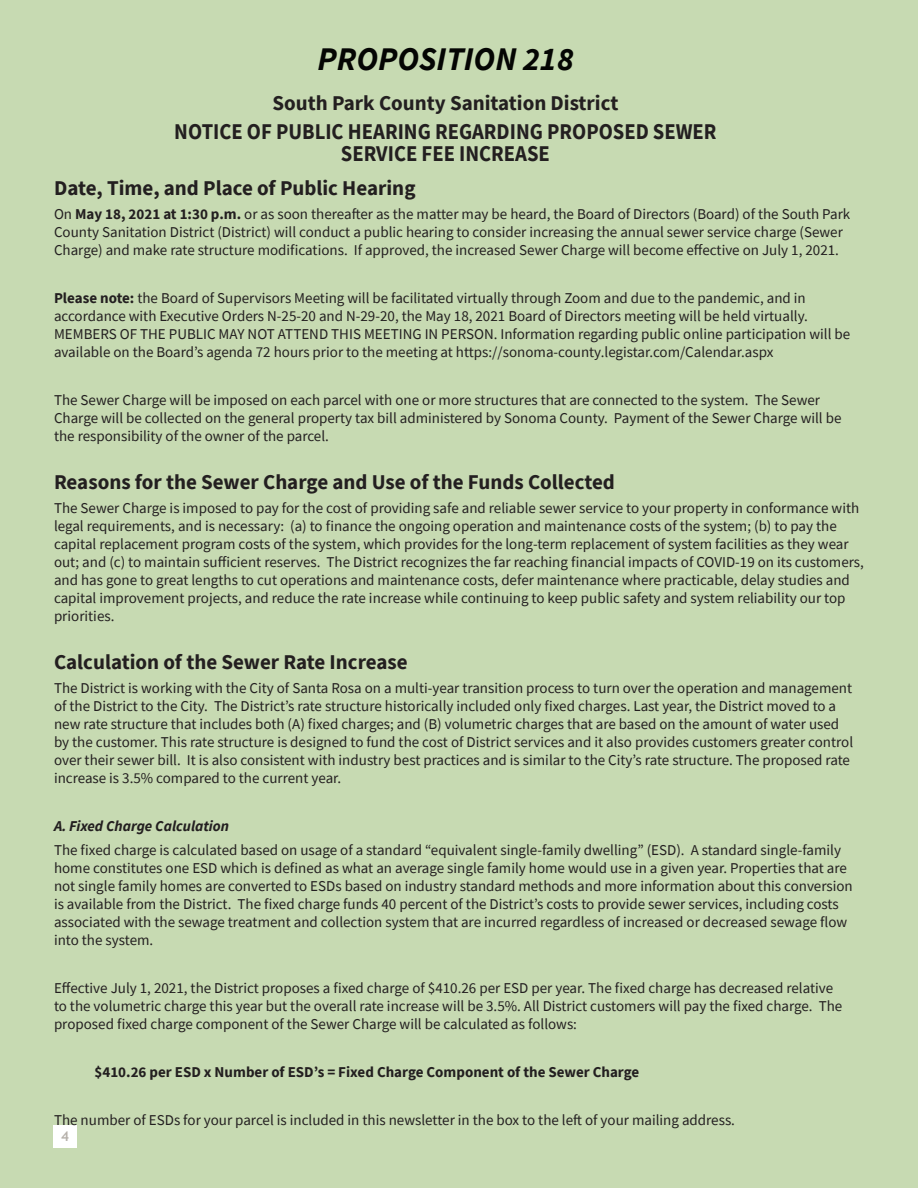
<style>
.page{position:relative;width:918px;height:1188px;background:#c7dab2}
.page>*{position:absolute;margin:0;border:0;box-sizing:border-box;transform-origin:0 0}
.Section_Head_2{font:italic 700 33px "Source Sans Pro";color:#040503}
.Prop_218_notice{font:700 22.5px/22.5px "Source Sans Pro";color:#231f20;text-align:center;scale:.92 1}
.Prop_218_notice-2{font:700 21px "Source Sans Pro";color:#231f20}
.Prop_218_notice-3{font:15px/18px "Source Sans Pro";color:#231f20}
.Prop_218_notice-4{font:700 15px "Source Sans Pro";color:#231f20}
.Prop_218_notice-5{font:italic 700 15px "Source Sans Pro";color:#231f20}
.t1{font:700 13.5px "Trebuchet MS";color:#b6b1ab}
.s1{font-weight:700}
</style>
<div class="page">
<div style="left:53px;top:1125px;width:24px;height:22px;background:#fff"></div>
<p class="Section_Head_2" style="left:317px;top:37px;width:258px">PROPOSITION 218</p>
<p class="Prop_218_notice-2" style="left:273px;top:89px;width:347px">South Park County Sanitation District</p>
<p class="Prop_218_notice" style="left:174px;top:120px;width:591px">NOTICE OF PUBLIC HEARING REGARDING PROPOSED SEWER<br>SERVICE FEE INCREASE</p>
<p class="Prop_218_notice-2" style="left:54px;top:174px;width:363px">Date, Time, and Place of Public Hearing</p>
<p class="Prop_218_notice-3" style="left:54px;top:205px;width:798px">On <span class="s1">May 18, 2021 at 1:30 p.m.</span> or as soon thereafter as the matter may be heard, the Board of Directors (Board) of the South Park<br>County Sanitation District (District) will conduct a public hearing to consider increasing the annual sewer service charge (Sewer<br>Charge) and make rate structure modifications. If approved, the increased Sewer Charge will become effective on July 1, 2021.</p>
<p class="Prop_218_notice-3" style="left:54px;top:289px;width:798px"><span class="s1">Please note:</span> the Board of Supervisors Meeting will be facilitated virtually through Zoom and due to the pandemic, and in accordance with Executive Orders N-25-20 and N-29-20, the May 18, 2021 Board of Directors meeting will be held virtually.<br>MEMBERS OF THE PUBLIC MAY NOT ATTEND THIS MEETING IN PERSON. Information regarding public online participation will be available on the Board’s agenda 72 hours prior to the meeting at https://sonoma-county.legistar.com/Calendar.aspx</p>
<p class="Prop_218_notice-3" style="left:54px;top:391px;width:789px">The Sewer Charge will be imposed on each parcel with one or more structures that are connected to the system. The Sewer<br>Charge will be collected on the general property tax bill administered by Sonoma County. Payment of the Sewer Charge will be the responsibility of the owner of the parcel.</p>
<p class="Prop_218_notice-2" style="left:54px;top:468px;width:562px">Reasons for the Sewer Charge and Use of the Funds Collected</p>
<p class="Prop_218_notice-3" style="left:54px;top:499px;width:812px">The Sewer Charge is imposed to pay for the cost of providing safe and reliable sewer service to your property in conformance with legal requirements, and is necessary: (a) to finance the ongoing operation and maintenance costs of the system; (b) to pay the capital replacement program costs of the system, which provides for the long-term replacement of system facilities as they wear out; and (c) to maintain sufficient reserves. The District recognizes the far reaching financial impacts of COVID-19 on its customers, and has gone to great lengths to cut operations and maintenance costs, defer maintenance where practicable, delay studies and capital improvement projects, and reduce the rate increase while continuing to keep public safety and system reliability our top priorities.</p>
<p class="Prop_218_notice-2" style="left:54px;top:648px;width:355px">Calculation of the Sewer Rate Increase</p>
<p class="Prop_218_notice-3" style="left:54px;top:679px;width:801px">The District is working with the City of Santa Rosa on a multi-year transition process to turn over the operation and management of the District to the City. The District’s rate structure historically included only fixed charges. Last year, the District moved to a new rate structure that includes both (A) fixed charges; and (B) volumetric charges that are based on the amount of water used by the customer. This rate structure is designed to fund the cost of District services and it also provides customers greater control over their sewer bill. It is also consistent with industry best practices and is similar to the City’s rate structure. The proposed rate increase is 3.5% compared to the current year.</p>
<p class="Prop_218_notice-5" style="left:54px;top:816px;width:177px">A. Fixed Charge Calculation</p>
<p class="Prop_218_notice-3" style="left:54px;top:841px;width:800px">The fixed charge is calculated based on usage of a standard “equivalent single-family dwelling” (ESD). A standard single-family home constitutes one ESD which is defined as what an average single family home would use in a given year. Properties that are not single family homes are converted to ESDs based on industry standard methods and more information about this conversion is available from the District. The fixed charge funds 40 percent of the District’s costs to provide sewer services, including costs associated with the sewage treatment and collection system that are incurred regardless of increased or decreased sewage flow into the system.</p>
<p class="Prop_218_notice-3" style="left:54px;top:979px;width:790px">Effective July 1, 2021, the District proposes a fixed charge of $410.26 per ESD per year. The fixed charge has decreased relative to the volumetric charge this year but the overall rate increase will be 3.5%. All District customers will pay the fixed charge. The proposed fixed charge component of the Sewer Charge will be calculated as follows:</p>
<p class="Prop_218_notice-4" style="left:94px;top:1062px;width:546px">$410.26 per ESD x Number of ESD’s = Fixed Charge Component of the Sewer Charge</p>
<p class="Prop_218_notice-3" style="left:54px;top:1111px;width:683px">The number of ESDs for your parcel is included in this newsletter in the box to the left of your mailing address.</p>
<p class="t1" style="left:61px;top:1128px;width:9px">4</p>
</div>
